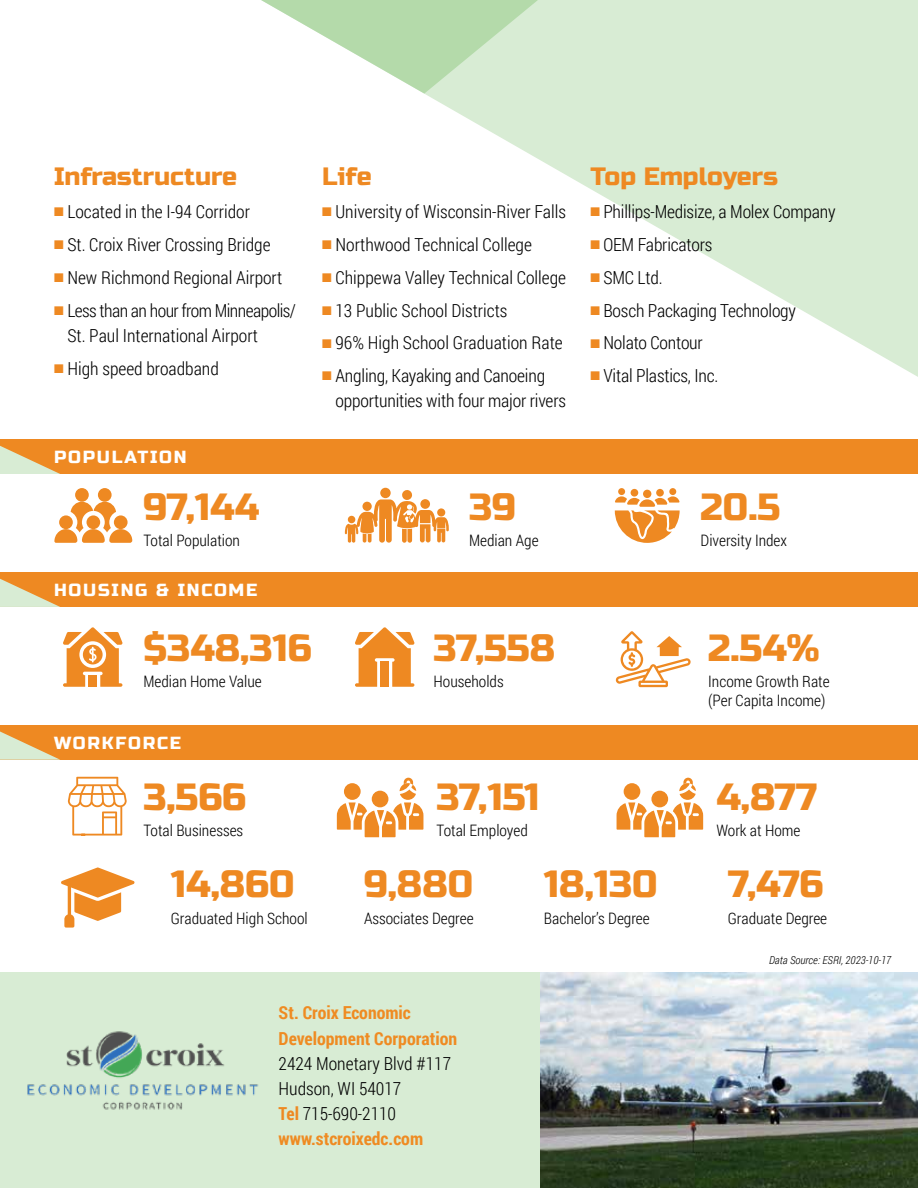
<style>
.page{position:relative;width:918px;height:1188px;background:#fff}
.page>*{position:absolute;margin:0;border:0;box-sizing:border-box;transform-origin:0 0}
.t1{font:37.8px "Russo One";color:#ee8922}
.t2{font:25.05px "Russo One";color:#ee8922}
.t3{font:300 17.85px/25px "Roboto Condensed";color:#000}
.t4{font:300 17.85px/25px "Roboto Condensed";letter-spacing:-.03em;color:#000}
.t5{font:700 17.85px/25px "Roboto Condensed";color:#ef8b22}
.t6{font:17.55px "Russo One";letter-spacing:.1em;color:#fff}
.t7{font:300 15.75px/18.9px "Roboto Condensed";color:#000}
.t8{font:italic 300 11.1px "Roboto Condensed";color:#000}
.s1{color:#ee8922}
.s2{font-weight:700;color:#ee8922}
.s3{font-weight:700;color:#ef8b22}
</style>
<div class="page">
<div style="left:0;top:972px;width:918px;height:216px;background:#d8ecd4"></div>
<svg style="left:425px;top:0;width:493px;height:377px;fill:#d8ecd4"></svg>
<svg style="left:261px;top:0;width:277px;height:94px"></svg>
<div style="left:0;top:439px;width:918px;height:35px;background:#ee8922"></div>
<svg style="left:0;top:446px;width:60px;height:28px"></svg>
<div style="left:0;top:572px;width:918px;height:35px;background:#ee8922"></div>
<svg style="left:0;top:579px;width:60px;height:28px"></svg>
<div style="left:0;top:725px;width:918px;height:35px;background:#ee8922"></div>
<svg style="left:0;top:731px;width:60px;height:29px"></svg>
<svg style="left:61px;top:867px;width:74px;height:61px"></svg>
<svg style="left:68px;top:777px;width:59px;height:59px"></svg>
<svg style="left:337px;top:778px;width:86px;height:59px"></svg>
<svg style="left:617px;top:778px;width:86px;height:59px"></svg>
<svg style="left:63px;top:627px;width:60px;height:60px"></svg>
<svg style="left:355px;top:627px;width:60px;height:60px"></svg>
<div style="left:381px;top:662px;width:8px;height:25px;background:#ee8922"></div>
<svg style="left:615px;top:631px;width:76px;height:56px"></svg>
<div style="left:75px;top:488px;width:14px;height:14px;background:#ee8922;border-radius:50%"></div>
<div style="left:98px;top:488px;width:14px;height:14px;background:#ee8922;border-radius:50%"></div>
<svg style="left:54px;top:502px;width:78px;height:41px"></svg>
<div style="left:380px;top:488px;width:11px;height:10px;background:#ee8922;border-radius:50%"></div>
<svg style="left:345px;top:490px;width:104px;height:53px"></svg>
<div style="left:348px;top:516px;width:7px;height:7px;background:#ee8922;border-radius:50%"></div>
<div style="left:437px;top:508px;width:8px;height:9px;background:#ee8922;border-radius:50%"></div>
<svg style="left:615px;top:488px;width:65px;height:55px"></svg>
<img style="left:540px;top:972px;width:378px;height:216px">
<img style="left:27px;top:1031px;width:232px;height:79px">
<h2 class="t2" style="left:54px;top:162px;width:185px">Infrastructure</h2>
<p class="t3" style="left:54px;top:199px;width:198px"><span class="s1">■</span> Located in the I-94 Corridor</p>
<p class="t3" style="left:54px;top:231px;width:218px"><span class="s1">■</span> St. Croix River Crossing Bridge</p>
<p class="t3" style="left:54px;top:264px;width:230px"><span class="s1">■</span> New Richmond Regional Airport</p>
<p class="t4" style="left:67px;top:297px;width:230px;text-indent:-13px"><span class="s1">■</span> Less than an hour from Minneapolis/<br>St. Paul International Airport</p>
<p class="t3" style="left:54px;top:355px;width:166px"><span class="s1">■</span> High speed broadband</p>
<h2 class="t2" style="left:322px;top:162px;width:51px">Life</h2>
<p class="t3" style="left:322px;top:199px;width:245px"><span class="s1">■</span> University of Wisconsin-River Falls</p>
<p class="t3" style="left:322px;top:231px;width:211px"><span class="s1">■</span> Northwood Technical College</p>
<p class="t3" style="left:322px;top:264px;width:245px"><span class="s1">■</span> Chippewa Valley Technical College</p>
<p class="t3" style="left:322px;top:297px;width:187px"><span class="s1">■</span> 13 Public School Districts</p>
<p class="t3" style="left:322px;top:330px;width:242px"><span class="s1">■</span> 96% High School Graduation Rate</p>
<p class="t3" style="left:336px;top:363px;width:232px;text-indent:-13px"><span class="s1">■</span> Angling, Kayaking and Canoeing opportunities with four major rivers</p>
<h2 class="t2" style="left:590px;top:162px;width:189px">Top Employers</h2>
<p class="t3" style="left:590px;top:199px;width:247px"><span class="s1">■</span> Phillips-Medisize, a Molex Company</p>
<p class="t3" style="left:590px;top:231px;width:124px"><span class="s1">■</span> OEM Fabricators</p>
<p class="t3" style="left:590px;top:264px;width:74px"><span class="s1">■</span> SMC Ltd.</p>
<p class="t3" style="left:590px;top:297px;width:207px"><span class="s1">■</span> Bosch Packaging Technology</p>
<p class="t3" style="left:590px;top:330px;width:114px"><span class="s1">■</span> Nolato Contour</p>
<p class="t3" style="left:590px;top:363px;width:130px"><span class="s1">■</span> Vital Plastics, Inc.</p>
<p class="t6" style="left:54px;top:447px;width:134px">POPULATION</p>
<h1 class="t1" style="left:143px;top:485px;width:118px">97,144</h1>
<p class="t7" style="left:143px;top:530px;width:98px">Total Population</p>
<p class="t6" style="left:54px;top:580px;width:205px">HOUSING &amp; INCOME</p>
<h1 class="t1" style="left:143px;top:626px;width:170px">$348,316</h1>
<p class="t7" style="left:143px;top:672px;width:120px">Median Home Value</p>
<p class="t6" style="left:54px;top:732px;width:128px">WORKFORCE</p>
<h1 class="t1" style="left:143px;top:775px;width:104px">3,566</h1>
<p class="t7" style="left:143px;top:820px;width:101px">Total Businesses</p>
<h1 class="t1" style="left:171px;top:862px;width:125px">14,860</h1>
<p class="t7" style="left:171px;top:908px;width:138px">Graduated High School</p>
<h1 class="t1" style="left:469px;top:485px;width:48px">39</h1>
<p class="t7" style="left:469px;top:530px;width:71px">Median Age</p>
<h1 class="t1" style="left:434px;top:626px;width:123px">37,558</h1>
<p class="t7" style="left:434px;top:672px;width:72px">Households</p>
<h1 class="t1" style="left:437px;top:775px;width:104px">37,151</h1>
<p class="t7" style="left:437px;top:820px;width:93px">Total Employed</p>
<h1 class="t1" style="left:364px;top:862px;width:111px">9,880</h1>
<p class="t7" style="left:364px;top:908px;width:111px">Associates Degree</p>
<h1 class="t1" style="left:544px;top:862px;width:115px">18,130</h1>
<p class="t7" style="left:544px;top:908px;width:107px">Bachelor’s Degree</p>
<h1 class="t1" style="left:701px;top:485px;width:81px">20.5</h1>
<p class="t7" style="left:701px;top:530px;width:88px">Diversity Index</p>
<h1 class="t1" style="left:708px;top:626px;width:113px">2.54%</h1>
<p class="t7" style="left:708px;top:672px;width:123px">Income Growth Rate (Per Capita Income)</p>
<h1 class="t1" style="left:716px;top:775px;width:102px">4,877</h1>
<p class="t7" style="left:716px;top:820px;width:86px">Work at Home</p>
<h1 class="t1" style="left:728px;top:862px;width:97px">7,476</h1>
<p class="t7" style="left:728px;top:908px;width:101px">Graduate Degree</p>
<p class="t8" style="left:769px;top:952px;width:123px">Data Source: ESRI, 2023-10-17</p>
<p class="t5" style="left:279px;top:1000px;width:180px">St. Croix Economic<br>Development Corporation</p>
<p class="t3" style="left:279px;top:1050px;width:174px">2424 Monetary Blvd #117<br>Hudson, WI 54017<br><span class="s2">Tel</span> 715-690-2110 <span class="s3">www.stcroixedc.com</span></p>
</div>
